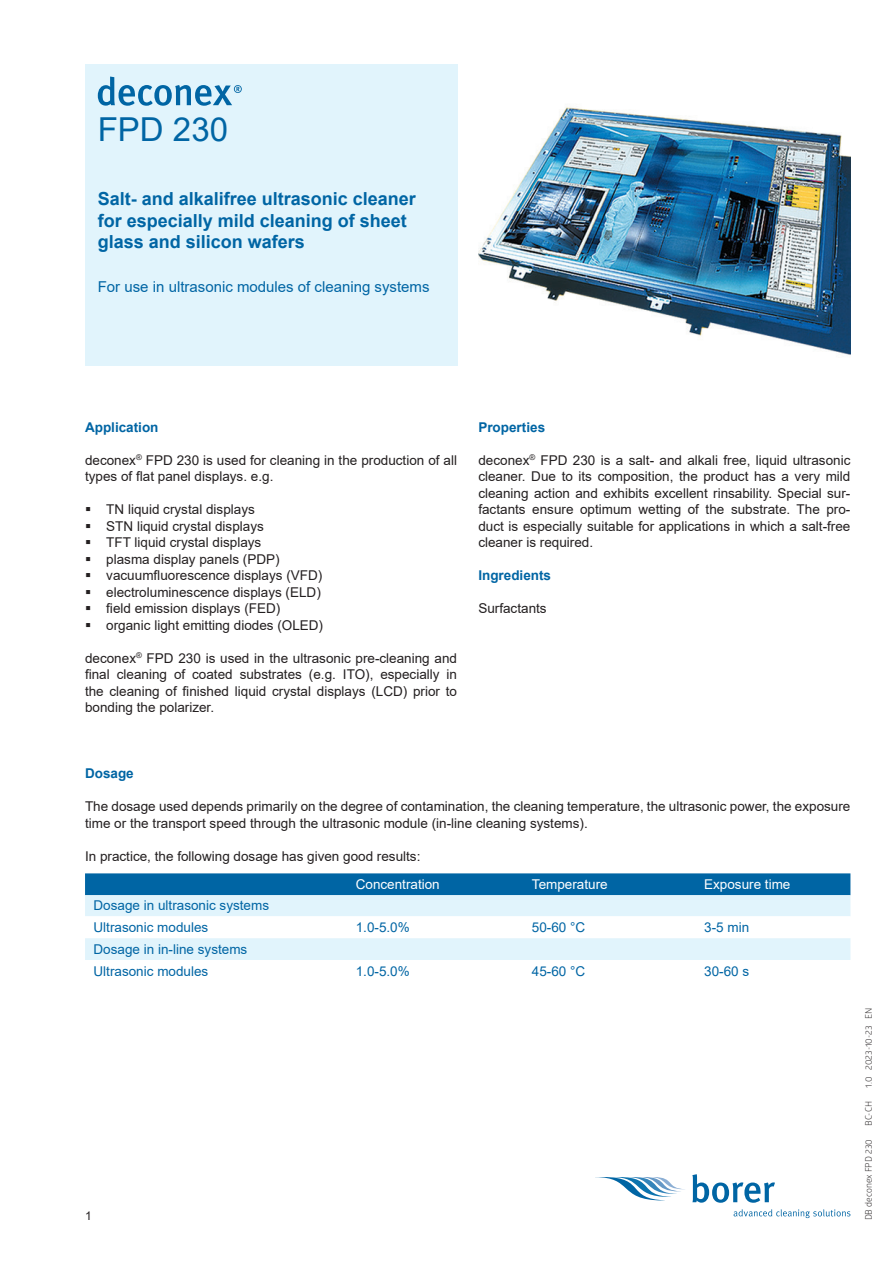
<style>
.page{position:relative;width:893px;height:1263px;background:#fff}
.page>*{position:absolute;margin:0;border:0;box-sizing:border-box;transform-origin:0 0}
.t1{font:33px "Arial";color:#0065a4}
.t2{font:700 18px/21.6px "Arial";color:#0065a4}
.t3{font:15px "Arial";color:#0065a4}
.t4{font:13.5px/16.5px "Arial";color:#231f20}
.t5{font:13.5px/21.9px "Arial";color:#0065a4}
.t6{font:700 13.5px "Arial";color:#0065a4}
.t7{font:13.5px "Arial";color:#fff}
.t8{font:12px "Arial";color:#231f20}
.t9{font:9px "Glober";color:#231f20}
</style>
<div class="page">
<svg style="left:595px;top:1177px;width:90px;height:23px"></svg>
<svg style="left:692px;top:1174px;width:83px;height:29px"></svg>
<svg style="left:734px;top:1209px;width:116px;height:9px"></svg>
<div style="left:85px;top:64px;width:372px;height:302px;background:#e1f4fc"></div>
<svg style="left:98px;top:77px;width:144px;height:29px"></svg>
<img style="left:479px;top:107px;width:371px;height:248px">
<div style="left:85px;top:873px;width:765px;height:22px;background:#0065a4"></div>
<div style="left:85px;top:895px;width:765px;height:21px;background:#e1f4fc"></div>
<div style="left:85px;top:938px;width:765px;height:22px;background:#e1f4fc"></div>
<h1 class="t1" style="left:98px;top:107px;width:132px">FPD 230</h1>
<h2 class="t2" style="left:98px;top:188px;width:320px">Salt- and alkalifree ultrasonic cleaner for especially mild cleaning of sheet glass and silicon wafers</h2>
<p class="t3" style="left:98px;top:276px;width:333px">For use in ultrasonic modules of cleaning systems</p>
<p class="t6" style="left:85px;top:417px;width:75px">Application</p>
<p class="t4" style="left:85px;top:451px;width:374px">deconex<sup>®</sup> FPD 230 is used for cleaning in the production of all types of flat panel displays. e.g.</p>
<p class="t4" style="left:106px;top:501px;width:218px">TN liquid crystal displays<br>STN liquid crystal displays<br>TFT liquid crystal displays<br>plasma display panels (PDP) vacuumfluorescence displays (VFD) electroluminescence displays (ELD) field emission displays (FED) organic light emitting diodes (OLED)</p>
<p class="t4" style="left:85px;top:649px;width:374px;text-align:justify">deconex<sup>®</sup> FPD 230 is used in the ultrasonic pre-cleaning and final cleaning of coated substrates (e.g. ITO), especially in the cleaning of finished liquid crystal displays (LCD) prior to bonding the polarizer.</p>
<p class="t6" style="left:478px;top:417px;width:68px">Properties</p>
<p class="t4" style="left:478px;top:451px;width:374px;text-align:justify">deconex<sup>®</sup> FPD 230 is a salt- and alkali free, liquid ultrasonic cleaner. Due to its composition, the product has a very mild cleaning action and exhibits excellent rinsability. Special sur&shy;factants ensure optimum wetting of the substrate. The pro&shy;duct is especially suitable for applications in which a salt-free cleaner is required.</p>
<p class="t6" style="left:478px;top:566px;width:74px">Ingredients</p>
<p class="t4" style="left:478px;top:600px;width:70px">Surfactants</p>
<p class="t6" style="left:85px;top:764px;width:50px">Dosage</p>
<p class="t4" style="left:85px;top:798px;width:767px">The dosage used depends primarily on the degree of contamination, the cleaning temperature, the ultrasonic power, the exposure time or the transport speed through the ultrasonic module (in-line cleaning systems).</p>
<p class="t4" style="left:85px;top:847px;width:337px">In practice, the following dosage has given good results:</p>
<p class="t7" style="left:356px;top:875px;width:86px">Concentration</p>
<p class="t7" style="left:532px;top:875px;width:77px">Temperature</p>
<p class="t7" style="left:704px;top:875px;width:88px">Exposure time</p>
<p class="t5" style="left:94px;top:894px;width:177px">Dosage in ultrasonic systems<br>Ultrasonic modules</p>
<p class="t5" style="left:356px;top:916px;width:56px">1.0-5.0%</p>
<p class="t5" style="left:532px;top:916px;width:55px">50-60 °C</p>
<p class="t5" style="left:704px;top:916px;width:47px">3-5 min</p>
<p class="t5" style="left:94px;top:938px;width:155px">Dosage in in-line systems<br>Ultrasonic modules</p>
<p class="t8" style="left:85px;top:1208px;width:8px">1</p>
<p class="t5" style="left:356px;top:960px;width:56px">1.0-5.0%</p>
<p class="t5" style="left:532px;top:960px;width:55px">45-60 °C</p>
<p class="t5" style="left:704px;top:960px;width:47px">30-60 s</p>
<p class="t9" style="left:862px;top:1087px;width:81px;rotate:-90deg">1.0 2023-10-23 EN</p>
<p class="t9" style="left:862px;top:1126px;width:26px;rotate:-90deg">BC-CH</p>
<p class="t9" style="left:862px;top:1220px;width:83px;rotate:-90deg">DB deconex FPD 230</p>
</div>
